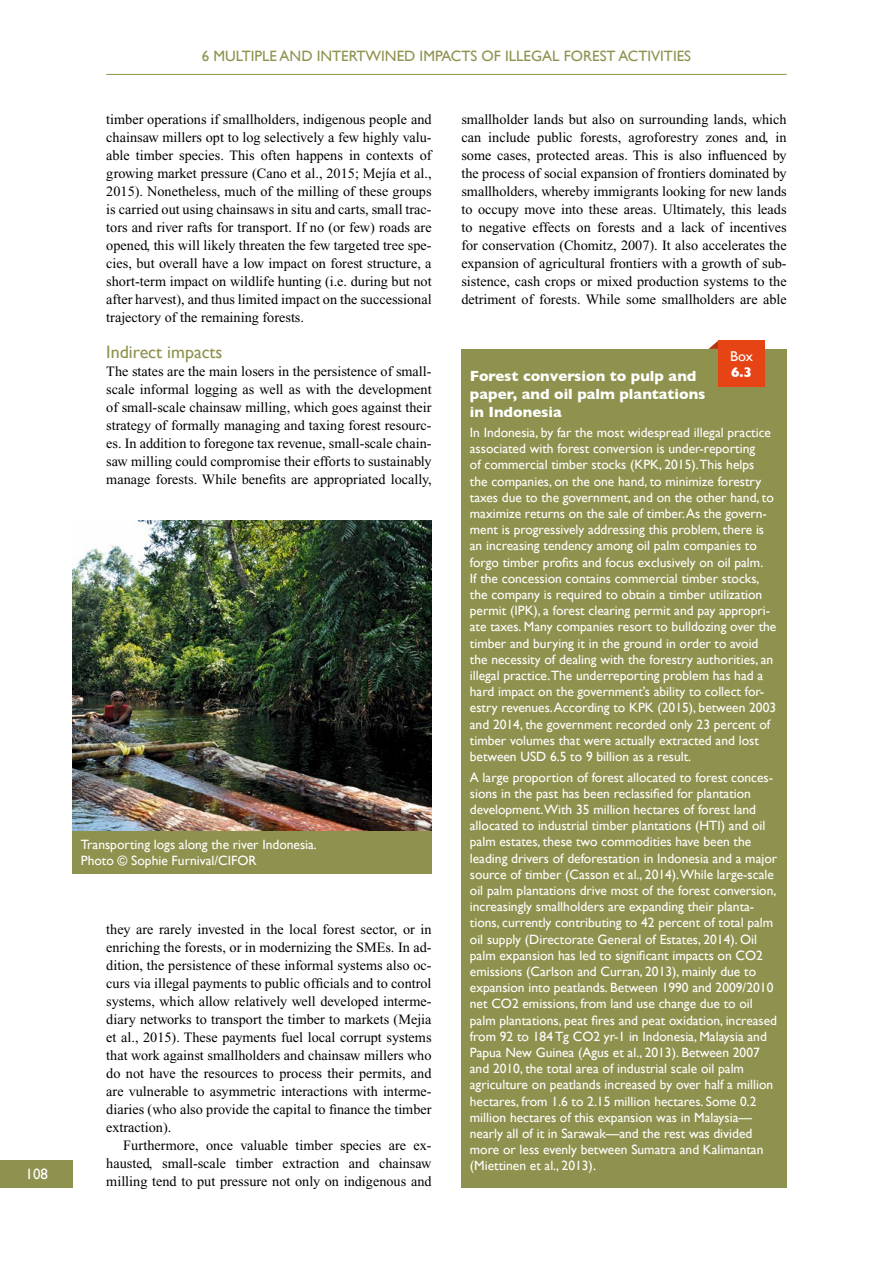
<style>
.page{position:relative;width:893px;height:1263px;background:#fff}
.page>*{position:absolute;margin:0;border:0;box-sizing:border-box;transform-origin:0 0}
.t1{font:18px "Gill Sans";color:#8f924e}
.t2{font:700 15px/18px "Gill Sans";color:#fff}
.t3{font:15px "Gill Sans";color:#8f924e}
.t4{font:15px "Gill Sans";color:#fff}
.t5{font:14.25px/18px "Times New Roman";color:#000;text-align:justify}
.t6{font:14.25px "Gill Sans";color:#fff}
.t7{font:700 14.25px "Gill Sans";color:#fff}
.t8{font:13.5px/16.2px "Gill Sans";color:#fff}
</style>
<div class="page">
<div style="left:0;top:1160px;width:72px;height:27px;background:#8f924e"></div>
<hr style="left:106px;top:74px;width:681px;height:1px;background:#8f924e">
<div style="left:461px;top:349px;width:326px;height:838px;background:#8f924e"></div>
<svg style="left:708px;top:341px;width:10px;height:8px"></svg>
<div style="left:718px;top:340px;width:47px;height:47px;background:#e64415"></div>
<img style="left:72px;top:520px;width:360px;height:311px">
<div style="left:72px;top:831px;width:360px;height:43px;background:#8f924e"></div>
<p class="t4" style="left:26px;top:1165px;width:24px">108</p>
<p class="t3" style="left:202px;top:47px;width:491px">6 MULTIPLE AND INTERTWINED IMPACTS OF ILLEGAL FOREST ACTIVITIES</p>
<p class="t5" style="left:106px;top:111px;width:327px">timber operations if smallholders, indigenous people and chainsaw millers opt to log selectively a few highly valu&shy;able timber species. This often happens in contexts of growing market pressure (Cano et al., 2015; Mejía et al., 2015). Nonetheless, much of the milling of these groups is carried out using chainsaws in situ and carts, small trac&shy;tors and river rafts for transport. If no (or few) roads are opened, this will likely threaten the few targeted tree spe&shy;cies, but overall have a low impact on forest structure, a short-term impact on wildlife hunting (i.e. during but not after harvest), and thus limited impact on the successional trajectory of the remaining forests.</p>
<h1 class="t1" style="left:106px;top:342px;width:118px">Indirect impacts</h1>
<p class="t5" style="left:106px;top:363px;width:327px">The states are the main losers in the persistence of small&shy;scale informal logging as well as with the development of small-scale chainsaw milling, which goes against their strategy of formally managing and taxing forest resourc&shy;es. In addition to foregone tax revenue, small-scale chain&shy;saw milling could compromise their efforts to sustainably manage forests. While benefits are appropriated locally,</p>
<p class="t8" style="left:81px;top:836px;width:238px">Transporting logs along the river Indonesia.<br>Photo © Sophie Furnival/CIFOR</p>
<p class="t5" style="left:106px;top:921px;width:327px">they are rarely invested in the local forest sector, or in enriching the forests, or in modernizing the SMEs. In ad&shy;dition, the persistence of these informal systems also oc&shy;curs via illegal payments to public officials and to control systems, which allow relatively well developed interme&shy;diary networks to transport the timber to markets (Mejia et al., 2015). These payments fuel local corrupt systems that work against smallholders and chainsaw millers who do not have the resources to process their permits, and are vulnerable to asymmetric interactions with interme&shy;diaries (who also provide the capital to finance the timber extraction).</p>
<p class="t5" style="left:106px;top:1137px;width:327px;text-indent:17px">Furthermore, once valuable timber species are ex&shy;hausted, small-scale timber extraction and chainsaw milling tend to put pressure not only on indigenous and</p>
<p class="t5" style="left:461px;top:111px;width:327px">smallholder lands but also on surrounding lands, which can include public forests, agroforestry zones and, in some cases, protected areas. This is also influenced by the process of social expansion of frontiers dominated by smallholders, whereby immigrants looking for new lands to occupy move into these areas. Ultimately, this leads to negative effects on forests and a lack of incentives for conservation (Chomitz, 2007). It also accelerates the expansion of agricultural frontiers with a growth of sub&shy;sistence, cash crops or mixed production systems to the detriment of forests. While some smallholders are able</p>
<p class="t6" style="left:730px;top:347px;width:24px">Box</p>
<p class="t7" style="left:731px;top:361px;width:22px">6.3</p>
<p class="t2" style="left:470px;top:366px;width:237px">Forest conversion to pulp and paper, and oil palm plantations in Indonesia</p>
<p class="t8" style="left:470px;top:424px;width:308px">In Indonesia, by far the most widespread illegal practice associated with forest conversion is under-reporting<br>of commercial timber stocks (KPK, 2015).This helps<br>the companies, on the one hand, to minimize forestry taxes due to the government, and on the other hand, to maximize returns on the sale of timber. As the govern&shy;ment is progressively addressing this problem, there is an increasing tendency among oil palm companies to forgo timber profits and focus exclusively on oil palm.<br>If the concession contains commercial timber stocks, the company is required to obtain a timber utilization permit (IPK), a forest clearing permit and pay appropri&shy;ate taxes. Many companies resort to bulldozing over the timber and burying it in the ground in order to avoid the necessity of dealing with the forestry authorities, an illegal practice.The underreporting problem has had a hard impact on the government’s ability to collect for&shy;estry revenues. According to KPK (2015), between 2003 and 2014, the government recorded only 23 percent of timber volumes that were actually extracted and lost between USD 6.5 to 9 billion as a result.</p>
<p class="t8" style="left:470px;top:769px;width:309px">A large proportion of forest allocated to forest conces&shy;sions in the past has been reclassified for plantation development.With 35 million hectares of forest land allocated to industrial timber plantations (HTI) and oil palm estates, these two commodities have been the leading drivers of deforestation in Indonesia and a major source of timber (Casson et al., 2014).While large-scale oil palm plantations drive most of the forest conversion, increasingly smallholders are expanding their planta&shy;tions, currently contributing to 42 percent of total palm oil supply (Directorate General of Estates, 2014). Oil palm expansion has led to significant impacts on CO2 emissions (Carlson and Curran, 2013), mainly due to expansion into peatlands. Between 1990 and 2009/2010 net CO2 emissions, from land use change due to oil palm plantations, peat fires and peat oxidation, increased from 92 to 184 Tg CO2 yr-1 in Indonesia, Malaysia and Papua New Guinea (Agus et al., 2013). Between 2007 and 2010, the total area of industrial scale oil palm agriculture on peatlands increased by over half a million hectares, from 1.6 to 2.15 million hectares. Some 0.2 million hectares of this expansion was in Malaysia— nearly all of it in Sarawak—and the rest was divided more or less evenly between Sumatra and Kalimantan (Miettinen et al., 2013).</p>
</div>
